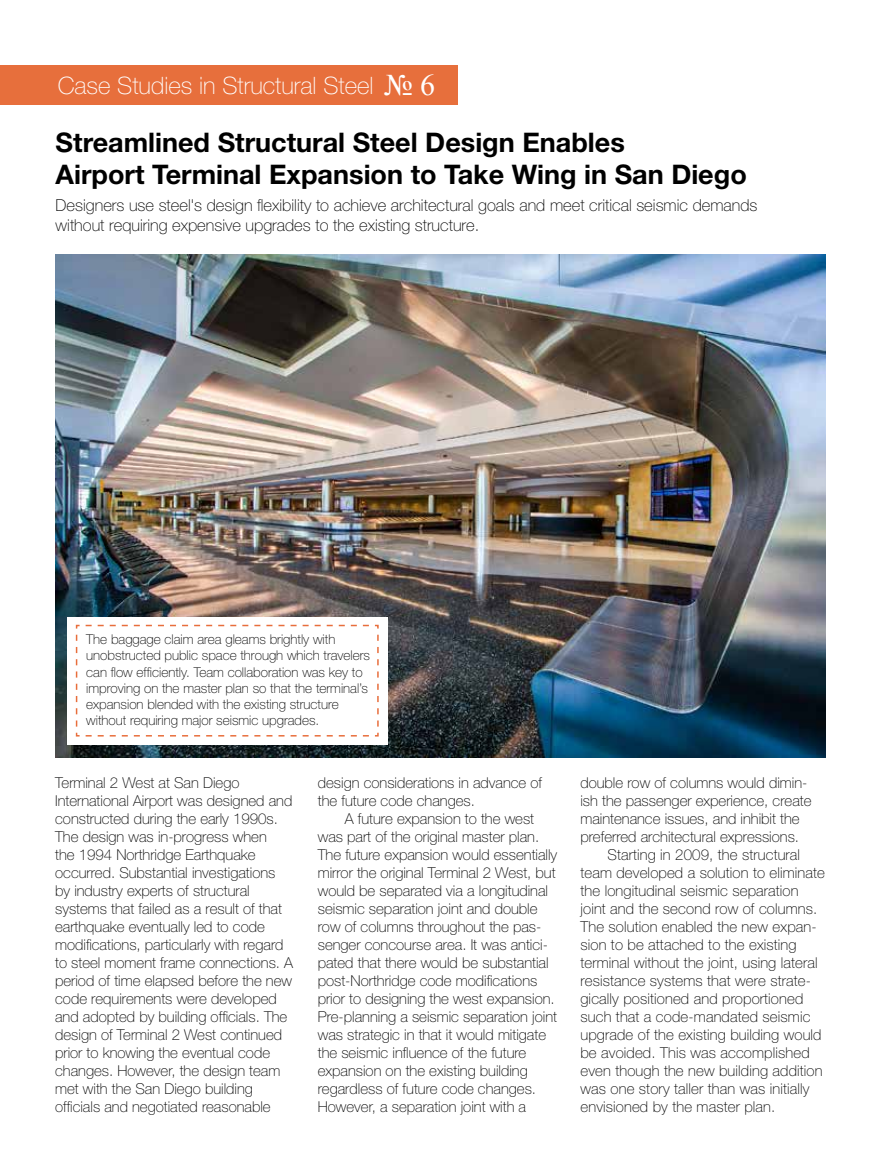
<style>
.page{position:relative;width:878px;height:1175px;background:#fff}
.page>*{position:absolute;margin:0;border:0;box-sizing:border-box;transform-origin:0 0}
.t1{font:700 27px/32.4px "Helvetica Neue LT";color:#000}
.t2{font:100 24px "Helvetica Neue LT";color:#fff}
.t3{font:100 16.5px/19.8px "Helvetica Neue LT";color:#000}
.t4{font:100 15px/18px "Helvetica Neue LT";color:#000}
.t5{font:100 13.5px/16.2px "Helvetica Neue LT";color:#000}
.s1{font-family:"Times New Roman";font-weight:400;font-size:30px}
</style>
<div class="page">
<img style="left:55px;top:255px;width:770px;height:502px">
<div style="left:0;top:65px;width:457px;height:39px;background:#e76f3c"></div>
<div style="left:67px;top:617px;width:320px;height:127px;background:#fff"></div>
<svg style="left:75px;top:624px;width:304px;height:113px"></svg>
<h2 class="t2" style="left:58px;top:71px;width:379px">Case Studies in Structural Steel <span class="s1">№ 6</span></h2>
<h1 class="t1" style="left:56px;top:126px;width:692px">Streamlined Structural Steel Design Enables<br>Airport Terminal Expansion to Take Wing in San Diego</h1>
<p class="t3" style="left:56px;top:195px;width:703px">Designers use steel's design flexibility to achieve architectural goals and meet critical seismic demands without requiring expensive upgrades to the existing structure.</p>
<p class="t5" style="left:86px;top:631px;width:285px">The baggage claim area gleams brightly with unobstructed public space through which travelers can flow efficiently. Team collaboration was key to improving on the master plan so that the terminal’s expansion blended with the existing structure without requiring major seismic upgrades.</p>
<p class="t4" style="left:55px;top:773px;width:239px">Terminal 2 West at San Diego International Airport was designed and constructed during the early 1990s.<br>The design was in-progress when<br>the 1994 Northridge Earthquake occurred. Substantial investigations by industry experts of structural systems that failed as a result of that earthquake eventually led to code modifications, particularly with regard to steel moment frame connections. A period of time elapsed before the new code requirements were developed and adopted by building officials. The design of Terminal 2 West continued prior to knowing the eventual code changes. However, the design team met with the San Diego building officials and negotiated reasonable</p>
<p class="t4" style="left:318px;top:773px;width:226px">design considerations in advance of the future code changes.</p>
<p class="t4" style="left:318px;top:809px;width:241px;text-indent:27px">A future expansion to the west was part of the original master plan.<br>The future expansion would essentially mirror the original Terminal 2 West, but would be separated via a longitudinal seismic separation joint and double row of columns throughout the pas&shy;senger concourse area. It was antici&shy;pated that there would be substantial post-Northridge code modifications prior to designing the west expansion.<br>Pre-planning a seismic separation joint was strategic in that it would mitigate the seismic influence of the future expansion on the existing building regardless of future code changes.<br>However, a separation joint with a</p>
<p class="t4" style="left:580px;top:773px;width:228px">double row of columns would dimin-</p>
<p class="t4" style="left:580px;top:791px;width:232px">ish the passenger experience, create</p>
<p class="t4" style="left:580px;top:809px;width:221px">maintenance issues, and inhibit the</p>
<p class="t4" style="left:580px;top:827px;width:220px">preferred architectural expressions.</p>
<p class="t4" style="left:607px;top:845px;width:194px">Starting in 2009, the structural</p>
<p class="t4" style="left:580px;top:863px;width:246px">team developed a solution to eliminate</p>
<p class="t4" style="left:580px;top:881px;width:220px">the longitudinal seismic separation</p>
<p class="t4" style="left:580px;top:899px;width:238px">joint and the second row of columns.</p>
<p class="t4" style="left:580px;top:917px;width:238px">The solution enabled the new expan-</p>
<p class="t4" style="left:580px;top:935px;width:218px">sion to be attached to the existing</p>
<p class="t4" style="left:580px;top:953px;width:239px">terminal without the joint, using lateral</p>
<p class="t4" style="left:580px;top:971px;width:232px">resistance systems that were strate-</p>
<p class="t4" style="left:580px;top:989px;width:224px">gically positioned and proportioned</p>
<p class="t4" style="left:580px;top:1007px;width:231px">such that a code-mandated seismic</p>
<p class="t4" style="left:580px;top:1025px;width:243px">upgrade of the existing building would</p>
<p class="t4" style="left:580px;top:1043px;width:231px">be avoided. This was accomplished</p>
<p class="t4" style="left:580px;top:1061px;width:244px">even though the new building addition</p>
<p class="t4" style="left:580px;top:1079px;width:230px">was one story taller than was initially</p>
<p class="t4" style="left:580px;top:1097px;width:196px">envisioned by the master plan.</p>
</div>
